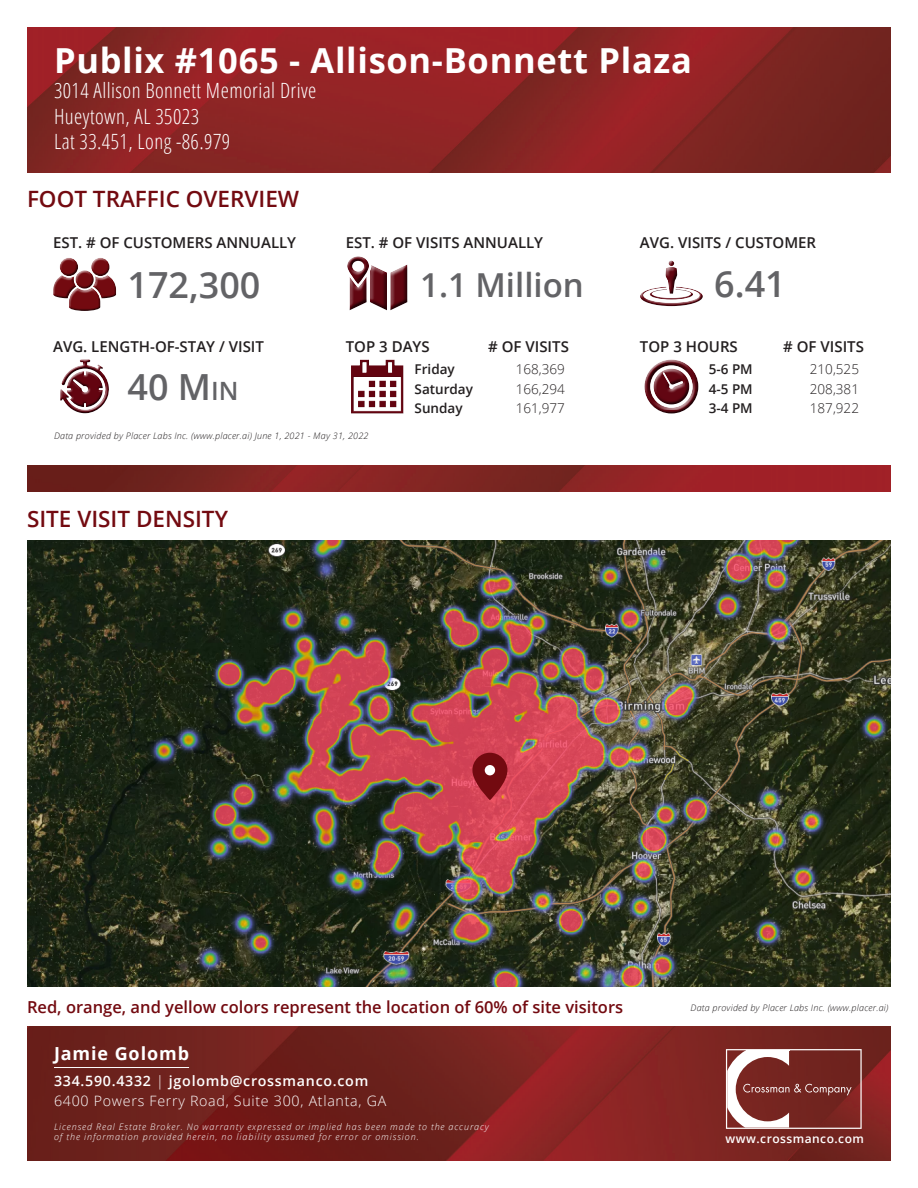
<style>
.page{position:relative;width:918px;height:1188px;background:#fff}
.page>*{position:absolute;margin:0;border:0;box-sizing:border-box;transform-origin:0 0}
.Foot_Traffic_Grey_Nu{font:600 36px "Open Sans";color:#636366}
.t1{font:700 34.5px "Open Sans";letter-spacing:.02em;color:#fff}
.Foot_Traffic_Grey_Nu-2{font:600 33px "Open Sans";color:#636366}
.t2{font:600 22.5px "Open Sans";color:#730a10}
.t3{font:300 condensed 21px/25.5px "Open Sans";letter-spacing:.02em;color:#fff}
.t4{font:700 18px "Open Sans";letter-spacing:.05em;color:#fff}
.t5{font:600 16.5px "Open Sans";color:#730a10}
.t6{font:600 15px "Open Sans";color:#231f20}
.t7{font:300 14.25px/19.5px "Open Sans";letter-spacing:.05em;color:#fff}
.Foot_Traffic_Chart_N{font:300 13.5px "Open Sans";color:#231f20}
.Foot_Traffic_Chart_I{font:600 13.5px "Open Sans";color:#231f20}
.t8{font:600 12px "Open Sans";letter-spacing:.04em;color:#fff}
.t9{font:italic 300 9px/10.5px "Open Sans";letter-spacing:.1em;color:#fff}
.Demo_Source{font:italic 300 9px "Open Sans";letter-spacing:.025em;color:#231f20}
.s1{font-size:25.2px}
.s2{font-weight:600}
</style>
<div class="page">
<img style="left:27px;top:27px;width:864px;height:1134px">
<hr style="left:54px;top:1067px;width:135px;height:1px;background:#fff">
<svg style="left:726px;top:1049px;width:136px;height:80px"></svg>
<div style="left:0;top:173px;width:918px;height:291px;background:#fff"></div>
<div style="left:52px;top:256px;width:65px;height:53px;background:#fff;opacity:.75"></div>
<div style="left:52px;top:261px;width:66px;height:52px;background:#231f20;opacity:.75"></div>
<div style="left:640px;top:260px;width:63px;height:48px;background:#231f20;opacity:.75"></div>
<div style="left:346px;top:256px;width:63px;height:54px;background:#fff;opacity:.75"></div>
<div style="left:346px;top:259px;width:63px;height:51px;background:#231f20;opacity:.75"></div>
<div style="left:58px;top:358px;width:54px;height:57px;background:#231f20;opacity:.75"></div>
<div style="left:0;top:492px;width:918px;height:534px;background:#fff"></div>
<div style="left:351px;top:360px;width:53px;height:54px;background:#231f20;opacity:.75"></div>
<div style="left:642px;top:360px;width:57px;height:50px;background:#fff;opacity:.75"></div>
<div style="left:644px;top:363px;width:55px;height:51px;background:#231f20;opacity:.75"></div>
<img style="left:27px;top:540px;width:864px;height:446px">
<svg style="left:472px;top:753px;width:35px;height:47px;background:#941f28"></svg>
<div style="left:485px;top:765px;width:10px;height:10px;background:#fff;border-radius:50%"></div>
<h2 class="t1" style="left:54px;top:36px;width:639px">Publix #1065 - Allison-Bonnett Plaza</h2>
<h3 class="t3" style="left:54px;top:77px;width:264px">3014 Allison Bonnett Memorial Drive<br>Hueytown, AL 35023<br>Lat 33.451, Long -86.979</h3>
<h3 class="t2" style="left:27px;top:184px;width:274px">FOOT TRAFFIC OVERVIEW</h3>
<h3 class="t6" style="left:53px;top:233px;width:244px">EST. # OF CUSTOMERS ANNUALLY</h3>
<h3 class="t6" style="left:346px;top:233px;width:199px">EST. # OF VISITS ANNUALLY</h3>
<h3 class="t6" style="left:640px;top:233px;width:178px">AVG. VISITS / CUSTOMER</h3>
<p class="Foot_Traffic_Grey_Nu" style="left:128px;top:260px;width:134px">172,300</p>
<p class="Foot_Traffic_Grey_Nu-2" style="left:420px;top:262px;width:165px">1.1 Million</p>
<p class="Foot_Traffic_Grey_Nu" style="left:714px;top:259px;width:73px">6.41</p>
<h3 class="t6" style="left:53px;top:336px;width:212px">AVG. LENGTH-OF-STAY / VISIT</h3>
<h3 class="t6" style="left:346px;top:336px;width:85px">TOP 3 DAYS</h3>
<h3 class="t6" style="left:488px;top:336px;width:82px"># OF VISITS</h3>
<h3 class="t6" style="left:640px;top:336px;width:99px">TOP 3 HOURS</h3>
<h3 class="t6" style="left:783px;top:336px;width:82px"># OF VISITS</h3>
<p class="Foot_Traffic_Grey_Nu" style="left:128px;top:362px;width:113px">40 M<span class="s1">in</span></p>
<p class="Demo_Source" style="left:54px;top:429px;width:316px">Data provided by Placer Labs Inc. (www.placer.ai) June 1, 2021 - May 31, 2022</p>
<h3 class="t2" style="left:27px;top:503px;width:203px">SITE VISIT DENSITY</h3>
<p class="Foot_Traffic_Chart_I" style="left:415px;top:360px;width:42px">Friday</p>
<p class="Foot_Traffic_Chart_N" style="left:516px;top:360px;width:51px">168,369</p>
<p class="Foot_Traffic_Chart_I" style="left:415px;top:380px;width:60px">Saturday</p>
<p class="Foot_Traffic_Chart_N" style="left:516px;top:380px;width:51px">166,294</p>
<p class="Foot_Traffic_Chart_I" style="left:415px;top:399px;width:50px">Sunday</p>
<p class="Foot_Traffic_Chart_N" style="left:516px;top:399px;width:51px">161,977</p>
<p class="Foot_Traffic_Chart_I" style="left:709px;top:360px;width:46px">5-6 PM</p>
<p class="Foot_Traffic_Chart_N" style="left:810px;top:360px;width:51px">210,525</p>
<p class="Foot_Traffic_Chart_I" style="left:709px;top:380px;width:46px">4-5 PM</p>
<p class="Foot_Traffic_Chart_N" style="left:810px;top:380px;width:51px">208,381</p>
<p class="Foot_Traffic_Chart_I" style="left:709px;top:399px;width:46px">3-4 PM</p>
<p class="Foot_Traffic_Chart_N" style="left:810px;top:399px;width:51px">187,922</p>
<h3 class="t5" style="left:27px;top:996px;width:598px">Red, orange, and yellow colors represent the location of 60% of site visitors</h3>
<h3 class="t4" style="left:54px;top:1041px;width:137px">Jamie Golomb</h3>
<h3 class="t7" style="left:54px;top:1071px;width:334px"><span class="s2">334.590.4332</span> | <span class="s2">jgolomb@crossmanco.com<br></span>6400 Powers Ferry Road, Suite 300, Atlanta, GA</h3>
<p class="t9" style="left:54px;top:1121px;width:436px">Licensed Real Estate Broker. No warranty expressed or implied has been made to the accuracy of the information provided herein, no liability assumed for error or omission.</p>
<p class="Demo_Source" style="left:691px;top:1002px;width:200px">Data provided by Placer Labs Inc. (www.placer.ai)</p>
<h3 class="t8" style="left:726px;top:1130px;width:140px">www.crossmanco.com</h3>
</div>
